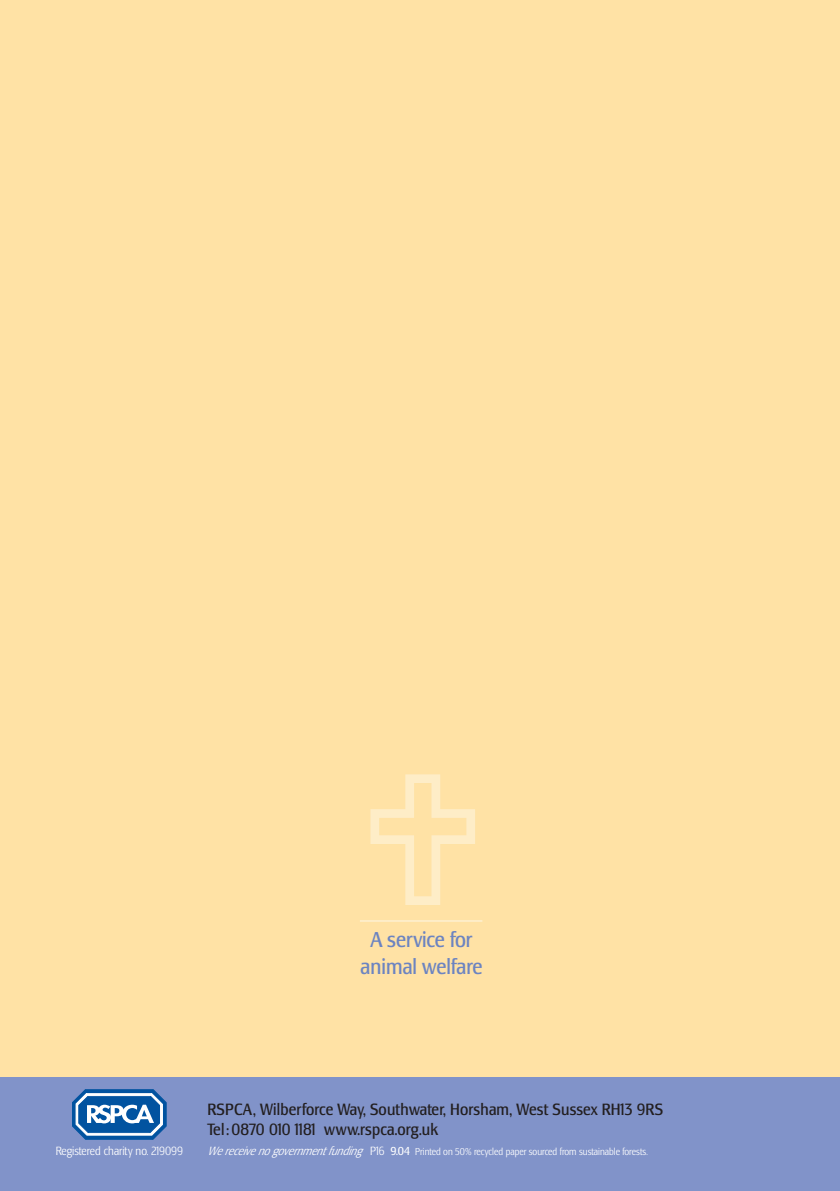
<style>
.page{position:relative;width:840px;height:1191px;background:#fff}
.page>*{position:absolute;margin:0;border:0;box-sizing:border-box;transform-origin:0 0}
.t1{font:condensed 22.4px/27px "Lesmore";color:#6c84c1;text-align:center}
.t2{font:condensed 17px/20px "Lesmore";letter-spacing:.01em;color:#231f20}
.t3{font:300 condensed 12px "Lesmore";color:#fff}
.t4{font:300 condensed 10px "Lesmore";color:#fff}
.s1{font-style:italic;font-size:12px}
.s2{font-size:12px}
.s3{font-weight:400;font-size:12px}
</style>
<div class="page">
<div style="left:0;top:0;width:839px;height:1190px;background:#ffe2a5"></div>
<div style="left:0;top:1077px;width:839px;height:114px;background:#8193c9"></div>
<svg style="left:72px;top:1089px;width:94px;height:50px;background:#5288bd"></svg>
<hr style="left:359px;top:920px;width:123px;height:2px;background:#feedc7">
<h1 class="t1" style="left:360px;top:925px;width:123px">A service for animal welfare</h1>
<h2 class="t2" style="left:207px;top:1099px;width:457px">RSPCA, Wilberforce Way, Southwater, Horsham, West Sussex RH13 9RS<br>Tel: 0870 010 1181 www.rspca.org.uk</h2>
<p class="t3" style="left:56px;top:1143px;width:129px">Registered charity no. 219099</p>
<p class="t4" style="left:207px;top:1145px;width:441px"><span class="s1">Wereceiveno government funding</span> <span class="s2">P16</span> <span class="s3">9.04</span> Printed on 50% recycled paper sourced from sustainable forests.</p>
</div>
